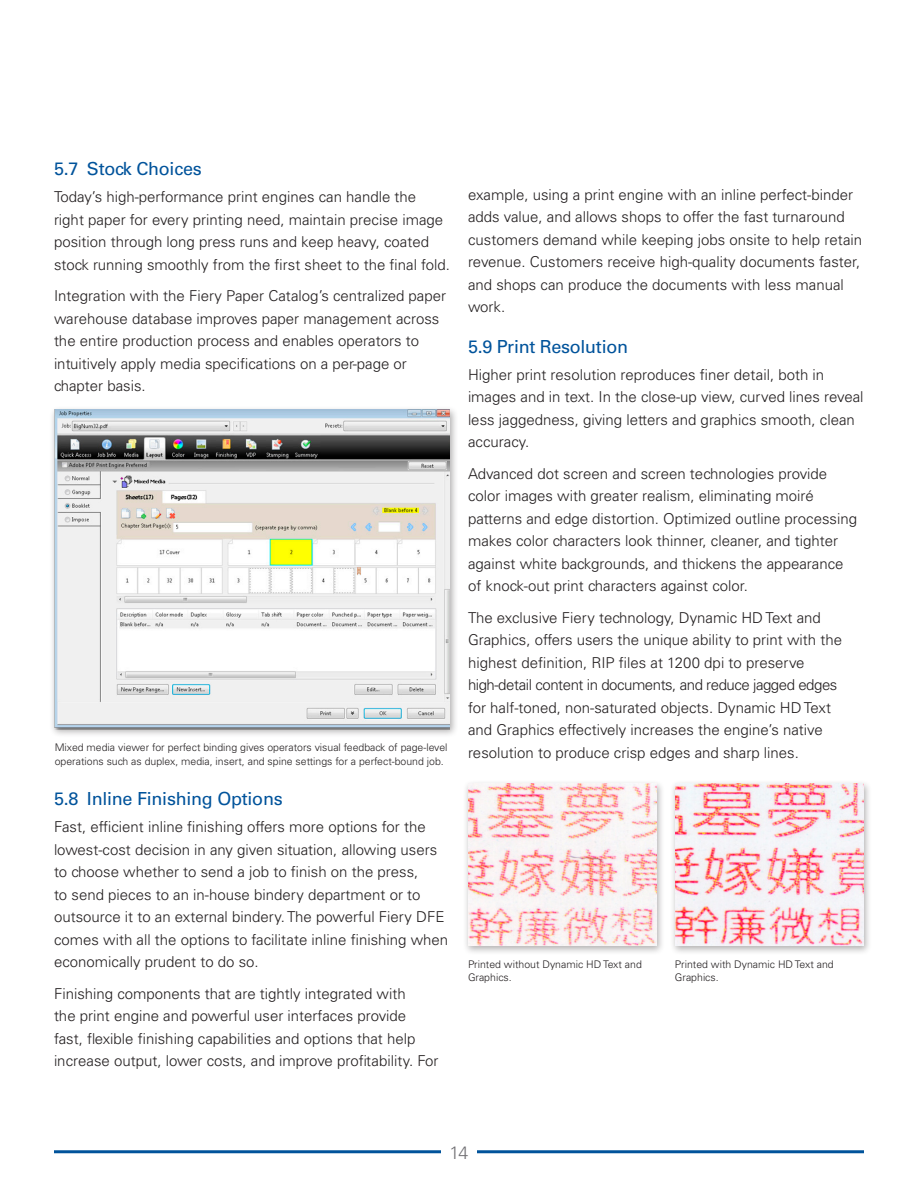
<style>
.page{position:relative;width:918px;height:1188px;background:#fff}
.page>*{position:absolute;margin:0;border:0;box-sizing:border-box;transform-origin:0 0}
.t1{font:18px "Univers LT Std";letter-spacing:-.015em;color:#00539b}
.t2{font:300 18px "Univers LT Std";color:#717074}
.t3{font:300 15px/22.5px "Univers LT Std";color:#231f20}
.t4{font:300 10.5px/13.5px "Univers LT Std";color:#231f20}
</style>
<div class="page">
<hr style="left:54px;top:1150px;width:387px;height:3px;background:#00539b">
<hr style="left:477px;top:1150px;width:387px;height:3px;background:#00539b">
<div style="left:463px;top:779px;width:202px;height:176px;background:#231f20;opacity:.35"></div>
<img style="left:468px;top:783px;width:189px;height:162px">
<div style="left:670px;top:779px;width:202px;height:176px;background:#231f20;opacity:.35"></div>
<img style="left:675px;top:783px;width:189px;height:162px">
<div style="left:49px;top:406px;width:409px;height:333px;background:#231f20;opacity:.35"></div>
<img style="left:54px;top:410px;width:396px;height:319px">
<p class="t1" style="left:54px;top:158px;width:149px">5.7 Stock Choices</p>
<p class="t3" style="left:54px;top:185px;width:398px">Today’s high-performance print engines can handle the<br>right paper for every printing need, maintain precise image position through long press runs and keep heavy, coated stock running smoothly from the first sheet to the final fold.</p>
<p class="t3" style="left:54px;top:284px;width:394px">Integration with the Fiery Paper Catalog’s centralized paper warehouse database improves paper management across the entire production process and enables operators to intuitively apply media specifications on a per-page or chapter basis.</p>
<p class="t4" style="left:55px;top:741px;width:394px">Mixed media viewer for perfect binding gives operators visual feedback of page-level operations such as duplex, media, insert, and spine settings for a perfect-bound job.</p>
<p class="t1" style="left:54px;top:788px;width:230px">5.8 Inline Finishing Options</p>
<p class="t3" style="left:54px;top:815px;width:396px">Fast, efficient inline finishing offers more options for the lowest-cost decision in any given situation, allowing users to choose whether to send a job to finish on the press,<br>to send pieces to an in-house bindery department or to outsource it to an external bindery. The powerful Fiery DFE comes with all the options to facilitate inline finishing when economically prudent to do so.</p>
<p class="t3" style="left:54px;top:982px;width:386px">Finishing components that are tightly integrated with<br>the print engine and powerful user interfaces provide fast, flexible finishing capabilities and options that help increase output, lower costs, and improve profitability. For</p>
<p class="t3" style="left:468px;top:183px;width:396px">example, using a print engine with an inline perfect-binder adds value, and allows shops to offer the fast turnaround customers demand while keeping jobs onsite to help retain revenue. Customers receive high-quality documents faster, and shops can produce the documents with less manual work.</p>
<p class="t1" style="left:468px;top:336px;width:162px">5.9 Print Resolution</p>
<p class="t3" style="left:468px;top:363px;width:397px">Higher print resolution reproduces finer detail, both in images and in text. In the close-up view, curved lines reveal less jaggedness, giving letters and graphics smooth, clean accuracy.</p>
<p class="t3" style="left:468px;top:462px;width:391px">Advanced dot screen and screen technologies provide color images with greater realism, eliminating moiré patterns and edge distortion. Optimized outline processing makes color characters look thinner, cleaner, and tighter against white backgrounds, and thickens the appearance of knock-out print characters against color.</p>
<p class="t3" style="left:468px;top:606px;width:376px">The exclusive Fiery technology, Dynamic HD Text and Graphics, offers users the unique ability to print with the highest definition, RIP files at 1200 dpi to preserve high-detail content in documents, and reduce jagged edges for half-toned, non-saturated objects. Dynamic HD Text and Graphics effectively increases the engine’s native resolution to produce crisp edges and sharp lines.</p>
<p class="t4" style="left:468px;top:957px;width:175px">Printed without Dynamic HD Text and<br>Graphics.</p>
<p class="t4" style="left:675px;top:957px;width:160px">Printed with Dynamic HD Text and<br>Graphics.</p>
<p class="t2" style="left:449px;top:1141px;width:21px">14</p>
</div>
